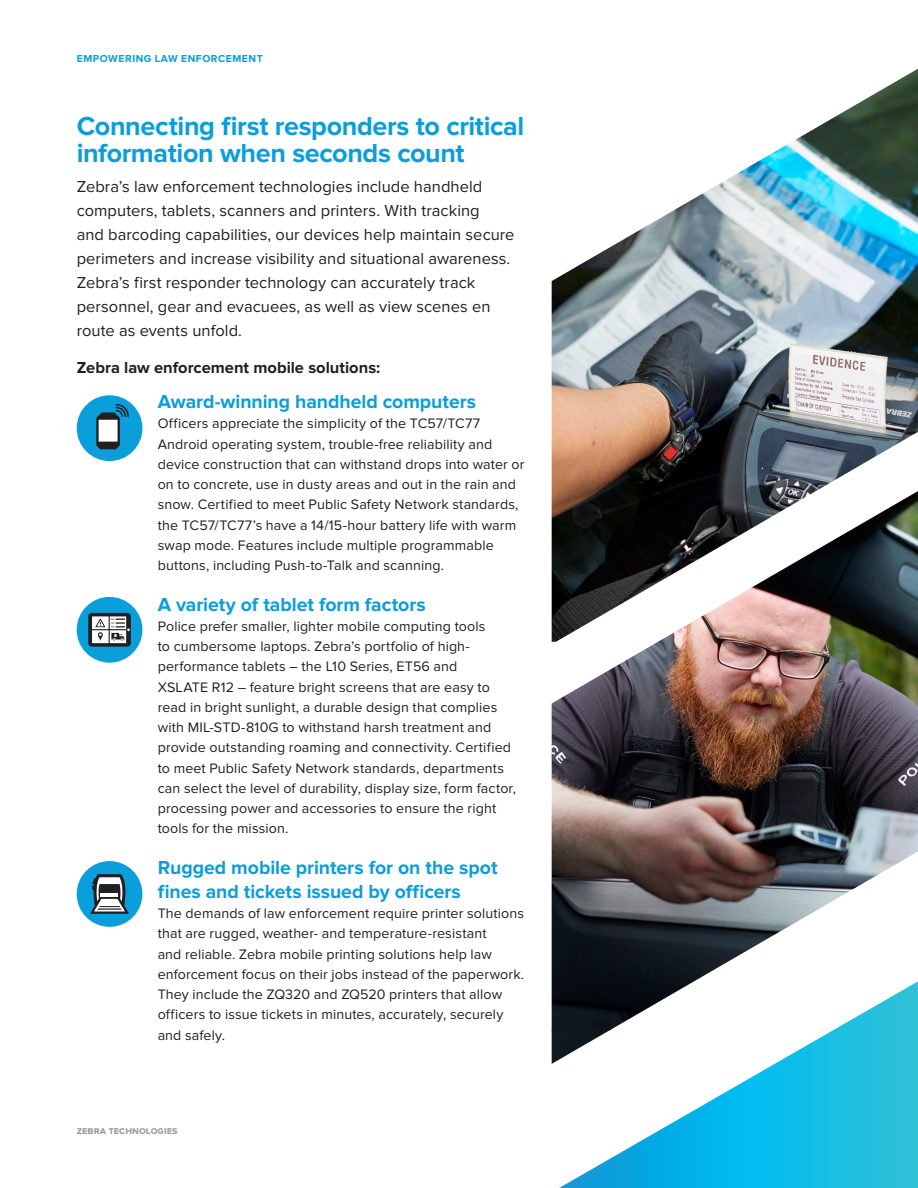
<style>
.page{position:relative;width:918px;height:1188px;background:#fff}
.page>*{position:absolute;margin:0;border:0;box-sizing:border-box;transform-origin:0 0}
.Heading{font:700 27px/27px "Proxima Nova";letter-spacing:-.015em;color:#0a9edb}
.Body{font:700 19.5px "Proxima Nova";letter-spacing:-.005em;color:#0a9edb}
.Body-2{font:16.5px/24px "Proxima Nova";letter-spacing:.005em;color:#231f20}
.Heading-2{font:700 16.5px "Proxima Nova";color:#231f20}
.Body-3{font:14.25px/20.2px "Proxima Nova";letter-spacing:.01em;color:#231f20}
.t1{font:700 10.5px "Proxima Nova";letter-spacing:.045em;color:#0a9edb}
.t2{font:700 10.5px "Proxima Nova";color:#989999}
</style>
<div class="page">
<img style="left:552px;top:69px;width:366px;height:422px">
<img style="left:552px;top:491px;width:366px;height:538px">
<img style="left:552px;top:1029px;width:7px;height:35px">
<svg style="left:559px;top:981px;width:359px;height:207px"></svg>
<div style="left:77px;top:861px;width:65px;height:66px;background:#0a9edb;border-radius:50%"></div>
<svg style="left:90px;top:874px;width:39px;height:40px"></svg>
<div style="left:77px;top:395px;width:65px;height:66px;background:#0a9edb;border-radius:50%"></div>
<svg style="left:96px;top:404px;width:33px;height:45px"></svg>
<div style="left:99px;top:420px;width:19px;height:22px;background:#fff"></div>
<div style="left:77px;top:597px;width:65px;height:66px;background:#0a9edb;border-radius:50%"></div>
<div style="left:88px;top:613px;width:43px;height:34px;background:#231f20;border-radius:4px"></div>
<div style="left:92px;top:616px;width:17px;height:13px;background:#fff"></div>
<div style="left:92px;top:630px;width:17px;height:13px;background:#fff"></div>
<div style="left:110px;top:630px;width:16px;height:13px;background:#fff"></div>
<svg style="left:95px;top:616px;width:35px;height:25px"></svg>
<p class="t1" style="left:77px;top:53px;width:188px">EMPOWERING LAW ENFORCEMENT</p>
<p class="Heading" style="left:77px;top:113px;width:449px">Connecting first responders to critical information when seconds count</p>
<p class="Body-2" style="left:77px;top:174px;width:439px">Zebra’s law enforcement technologies include handheld computers, tablets, scanners and printers. With tracking<br>and barcoding capabilities, our devices help maintain secure perimeters and increase visibility and situational awareness.<br>Zebra’s first responder technology can accurately track personnel, gear and evacuees, as well as view scenes en route as events unfold.</p>
<p class="Heading-2" style="left:77px;top:358px;width:305px">Zebra law enforcement mobile solutions:</p>
<p class="Body" style="left:158px;top:390px;width:320px">Award-winning handheld computers</p>
<p class="Body-3" style="left:158px;top:414px;width:368px">Officers appreciate the simplicity of the TC57/TC77<br>Android operating system, trouble-free reliability and device construction that can withstand drops into water or on to concrete, use in dusty areas and out in the rain and snow. Certified to meet Public Safety Network standards, the TC57/TC77’s have a 14/15-hour battery life with warm swap mode. Features include multiple programmable buttons, including Push-to-Talk and scanning.</p>
<p class="Body" style="left:158px;top:593px;width:270px">A variety of tablet form factors</p>
<p class="Body-3" style="left:158px;top:616px;width:360px">Police prefer smaller, lighter mobile computing tools<br>to cumbersome laptops. Zebra’s portfolio of high&shy;performance tablets – the L10 Series, ET56 and<br>XSLATE R12 – feature bright screens that are easy to read in bright sunlight, a durable design that complies with MIL-STD-810G to withstand harsh treatment and provide outstanding roaming and connectivity. Certified to meet Public Safety Network standards, departments can select the level of durability, display size, form factor, processing power and accessories to ensure the right tools for the mission.</p>
<p class="Body" style="left:158px;top:856px;width:342px">Rugged mobile printers for on the spot</p>
<p class="Body" style="left:158px;top:880px;width:305px">fines and tickets issued by officers</p>
<p class="Body-3" style="left:158px;top:903px;width:368px">The demands of law enforcement require printer solutions that are rugged, weather- and temperature-resistant<br>and reliable. Zebra mobile printing solutions help law enforcement focus on their jobs instead of the paperwork.<br>They include the ZQ320 and ZQ520 printers that allow officers to issue tickets in minutes, accurately, securely and safely.</p>
<p class="t2" style="left:77px;top:1124px;width:103px">zebra technologies</p>
</div>
